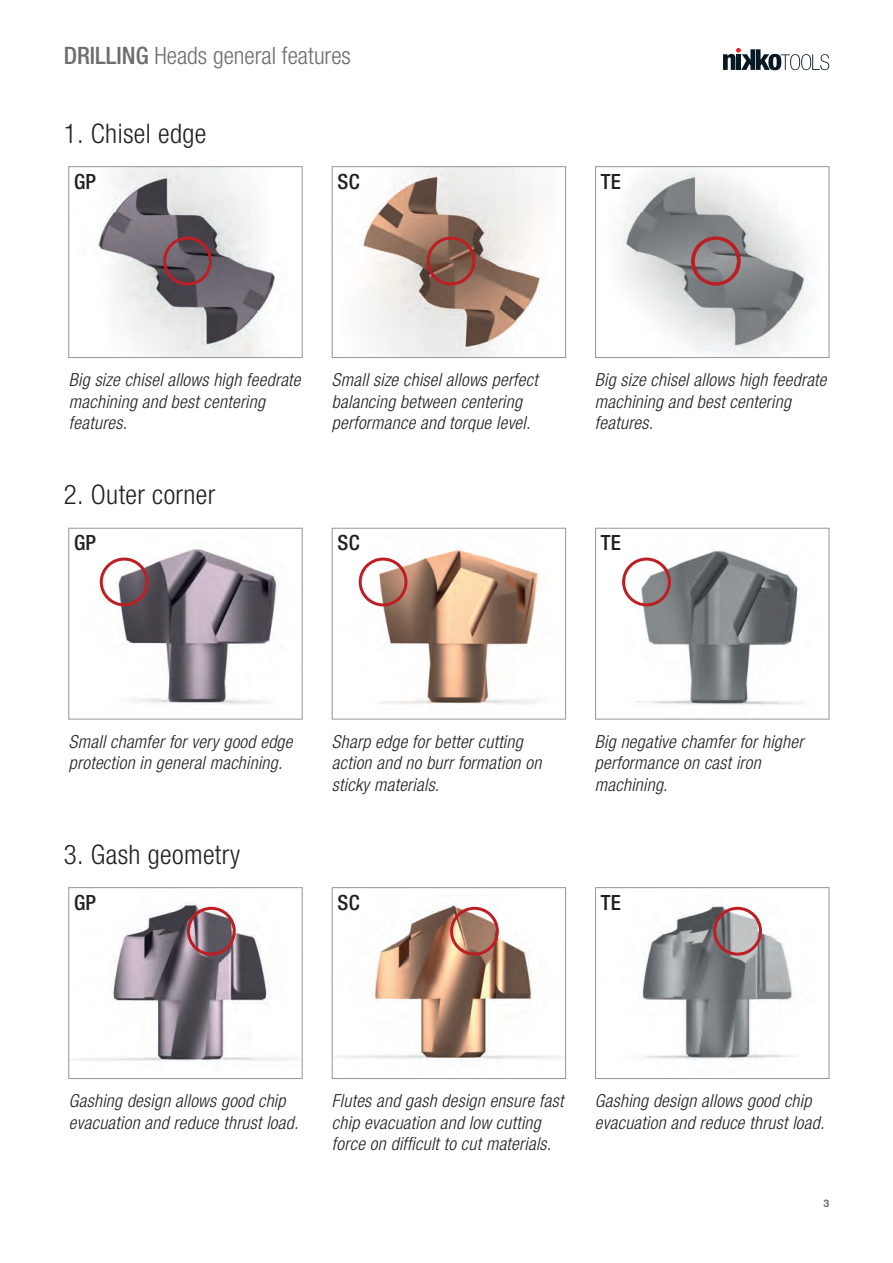
<style>
.page{position:relative;width:893px;height:1263px;background:#fff}
.page>*{position:absolute;margin:0;border:0;box-sizing:border-box;transform-origin:0 0}
.t1{font:300 condensed 27px "Helvetica Neue LT Pro";letter-spacing:.015em;color:#231f20}
.t2{font:300 condensed 24px "Helvetica Neue LT Pro";color:#6c6d70}
.t3{font:500 condensed 21px "Helvetica Neue LT Pro";letter-spacing:.015em;color:#231f20}
.t4{font:italic 300 condensed 18px/21.6px "Helvetica Neue LT Pro";letter-spacing:.015em;color:#231f20}
.t5{font:700 10.5px "Helvetica Neue LT Pro";color:#6c6d70}
.s1{font-weight:500}
</style>
<div class="page">
<svg style="left:723px;top:48px;width:106px;height:22px"></svg>
<img style="left:99px;top:548px;width:180px;height:156px">
<img style="left:71px;top:902px;width:229px;height:160px">
<div style="left:69px;top:887px;width:233px;height:192px;border:1px solid #939598"></div>
<img style="left:358px;top:549px;width:180px;height:157px">
<div style="left:332px;top:528px;width:234px;height:191px;border:1px solid #939598"></div>
<img style="left:334px;top:905px;width:230px;height:156px">
<div style="left:332px;top:887px;width:234px;height:192px;border:1px solid #939598"></div>
<img style="left:622px;top:550px;width:180px;height:155px">
<div style="left:595px;top:528px;width:234px;height:191px;border:1px solid #939598"></div>
<img style="left:639px;top:904px;width:157px;height:156px">
<div style="left:595px;top:887px;width:234px;height:192px;border:1px solid #939598"></div>
<img style="left:95px;top:168px;width:183px;height:188px">
<div style="left:69px;top:166px;width:233px;height:192px;border:1px solid #939598"></div>
<img style="left:360px;top:168px;width:181px;height:188px">
<div style="left:332px;top:166px;width:234px;height:192px;border:1px solid #939598"></div>
<img style="left:619px;top:168px;width:191px;height:187px">
<div style="left:595px;top:166px;width:234px;height:192px;border:1px solid #939598"></div>
<div style="left:163px;top:237px;width:49px;height:48px;border:3px solid #be1e23;border-radius:50%"></div>
<div style="left:100px;top:558px;width:49px;height:48px;border:3px solid #be1e23;border-radius:50%"></div>
<div style="left:359px;top:558px;width:48px;height:48px;border:3px solid #be1e23;border-radius:50%"></div>
<div style="left:622px;top:558px;width:49px;height:48px;border:3px solid #be1e23;border-radius:50%"></div>
<div style="left:713px;top:907px;width:49px;height:49px;border:3px solid #be1e23;border-radius:50%"></div>
<div style="left:450px;top:907px;width:49px;height:49px;border:3px solid #be1e23;border-radius:50%"></div>
<div style="left:187px;top:907px;width:49px;height:49px;border:3px solid #be1e23;border-radius:50%"></div>
<div style="left:427px;top:237px;width:48px;height:48px;border:3px solid #be1e23;border-radius:50%"></div>
<div style="left:692px;top:237px;width:49px;height:48px;border:3px solid #be1e23;border-radius:50%"></div>
<div style="left:691px;top:237px;width:49px;height:48px;border:3px solid #be1e23;border-radius:50%"></div>
<h2 class="t2" style="left:64px;top:47px;width:289px"><span class="s1">DRILLING</span> Heads general features</h2>
<h1 class="t1" style="left:64px;top:123px;width:144px">1. Chisel edge</h1>
<p class="t3" style="left:74px;top:174px;width:24px">GP</p>
<p class="t3" style="left:337px;top:174px;width:24px">SC</p>
<p class="t3" style="left:601px;top:174px;width:22px">TE</p>
<p class="t4" style="left:69px;top:370px;width:233px">Big size chisel allows high feedrate machining and best centering features.</p>
<h1 class="t1" style="left:64px;top:485px;width:153px">2. Outer corner</h1>
<p class="t3" style="left:74px;top:535px;width:24px">GP</p>
<p class="t4" style="left:332px;top:370px;width:207px">Small size chisel allows perfect balancing between centering performance and torque level.</p>
<p class="t3" style="left:337px;top:535px;width:24px">SC</p>
<p class="t4" style="left:595px;top:370px;width:233px">Big size chisel allows high feedrate machining and best centering features.</p>
<p class="t3" style="left:601px;top:535px;width:22px">TE</p>
<p class="t4" style="left:69px;top:732px;width:225px">Small chamfer for very good edge protection in general machining.</p>
<h1 class="t1" style="left:64px;top:844px;width:178px">3. Gash geometry</h1>
<p class="t3" style="left:74px;top:895px;width:24px">GP</p>
<p class="t4" style="left:332px;top:732px;width:211px">Sharp edge for better cutting action and no burr formation on sticky materials.</p>
<p class="t3" style="left:337px;top:895px;width:24px">SC</p>
<p class="t4" style="left:595px;top:732px;width:210px">Big negative chamfer for higher performance on cast iron machining.</p>
<p class="t3" style="left:601px;top:895px;width:22px">TE</p>
<p class="t4" style="left:69px;top:1091px;width:231px">Gashing design allows good chip evacuation and reduce thrust load.</p>
<p class="t4" style="left:332px;top:1091px;width:233px">Flutes and gash design ensure fast chip evacuation and low cutting force on difficult to cut materials.</p>
<p class="t4" style="left:595px;top:1091px;width:231px">Gashing design allows good chip evacuation and reduce thrust load.</p>
<p class="t5" style="left:823px;top:1197px;width:7px">3</p>
</div>
